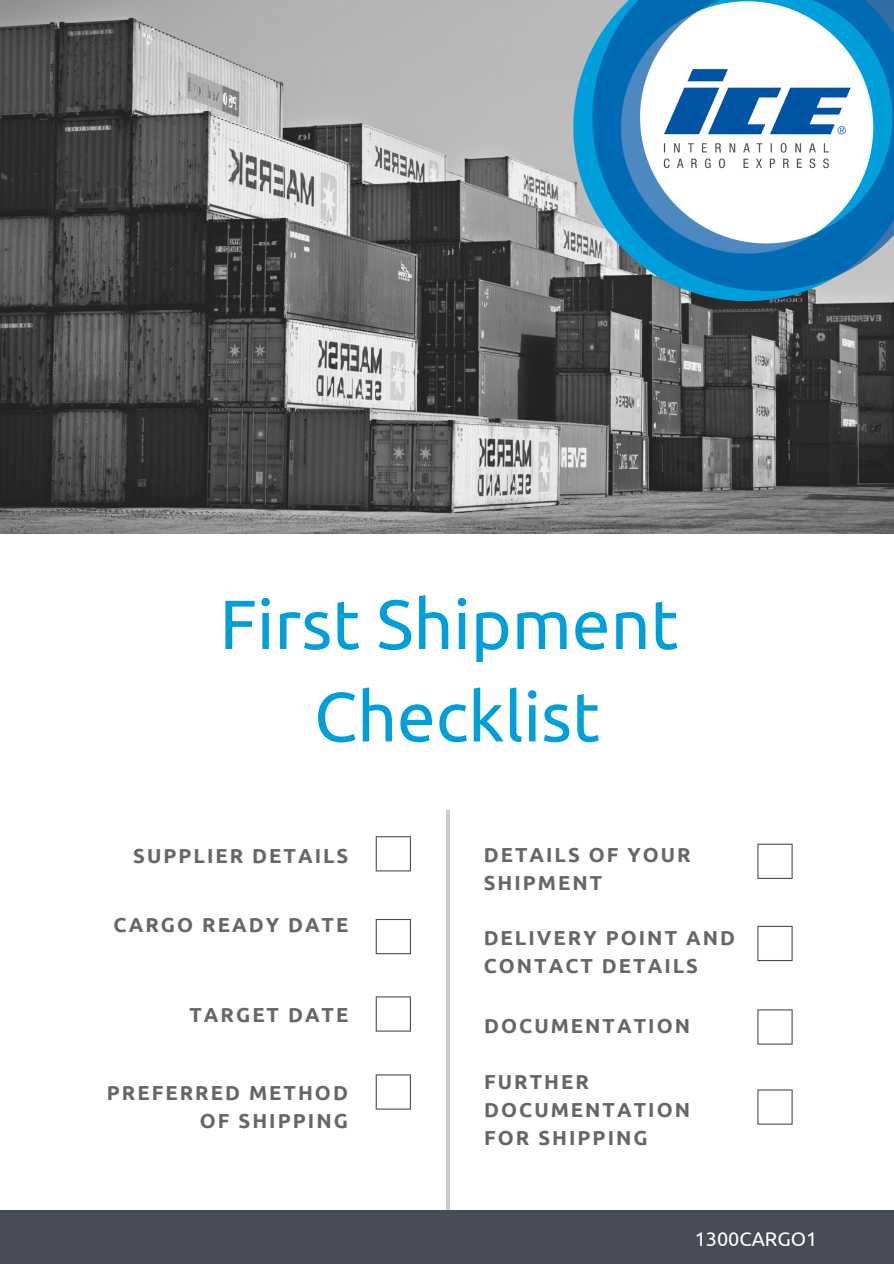
<style>
.page{position:relative;width:894px;height:1264px;background:#fff}
.page>*{position:absolute;margin:0;border:0;box-sizing:border-box;transform-origin:0 0}
.t1{font:69.6px/92.4px "Ubuntu";color:#009fda;text-align:center}
.t2{font:700 20.25px/28.2px "Ubuntu";letter-spacing:.1em;color:#666}
.t3{font:19.8px "Ubuntu";color:#fff}
</style>
<div class="page">
<img style="left:0;top:0;width:893px;height:534px">
<hr style="left:446px;top:810px;width:3px;height:400px;background:#474c55">
<div style="left:0;top:1210px;width:893px;height:53px;background:#474c55"></div>
<img style="left:570px;top:0;width:323px;height:309px">
<svg style="left:375px;top:836px;width:36px;height:35px"></svg>
<svg style="left:375px;top:919px;width:36px;height:35px"></svg>
<svg style="left:375px;top:996px;width:36px;height:35px"></svg>
<svg style="left:757px;top:843px;width:35px;height:36px"></svg>
<svg style="left:757px;top:925px;width:35px;height:36px"></svg>
<svg style="left:757px;top:1009px;width:35px;height:35px"></svg>
<svg style="left:375px;top:1074px;width:36px;height:35px"></svg>
<svg style="left:757px;top:1089px;width:35px;height:35px"></svg>
<h1 class="t1" style="left:219px;top:577px;width:460px">First Shipment<br>Checklist</h1>
<p class="t2" style="left:133px;top:841px;width:216px">SUPPLIER DETAILS</p>
<p class="t2" style="left:113px;top:910px;width:236px">CARGO READY DATE</p>
<p class="t2" style="left:189px;top:1000px;width:160px">TARGET DATE</p>
<p class="t2" style="left:483px;top:840px;width:208px">DETAILS OF YOUR<br>SHIPMENT</p>
<p class="t2" style="left:483px;top:923px;width:253px">DELIVERY POINT AND<br>CONTACT DETAILS</p>
<p class="t2" style="left:484px;top:1011px;width:207px">DOCUMENTATION</p>
<p class="t2" style="left:107px;top:1078px;width:243px;text-align:right">PREFERRED METHOD<br>OF SHIPPING</p>
<p class="t2" style="left:484px;top:1067px;width:207px">FURTHER<br>DOCUMENTATION<br>FOR SHIPPING</p>
<p class="t3" style="left:694px;top:1227px;width:124px">1300CARGO1</p>
</div>
